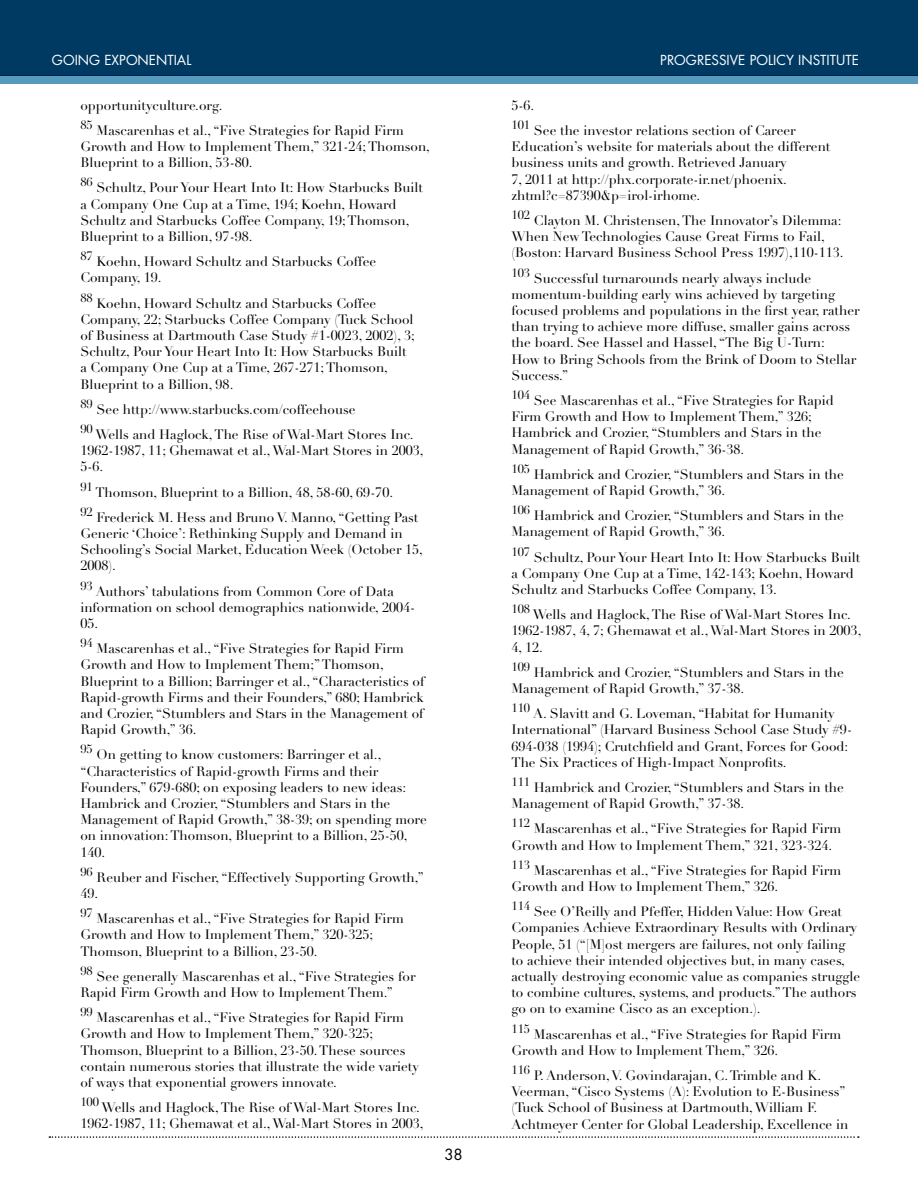
<style>
.page{position:relative;width:918px;height:1188px;background:#fff}
.page>*{position:absolute;margin:0;border:0;box-sizing:border-box;transform-origin:0 0}
.t1{font:15px "Futura";color:#000}
.t2{font:13.5px/16.2px "Didot LH";color:#000}
.t3{font:13.5px "Futura";color:#fff}
</style>
<div class="page">
<div style="left:0;top:0;width:918px;height:75px;background:#003a63"></div>
<div style="left:0;top:76px;width:918px;height:8px;background:#569bbe"></div>
<svg style="left:49px;top:1136px;width:810px;height:2px"></svg>
<p class="t3" style="left:52px;top:52px;width:139px">GOING EXPONENTIAL</p>
<p class="t3" style="left:660px;top:52px;width:198px">PROGRESSIVE POLICY INSTITUTE</p>
<p class="t2" style="left:80px;top:93px;width:325px;line-height:25.2px">opportunityculture.org.<br><sup>85</sup> Mascarenhas et al., “Five Strategies for Rapid Firm</p>
<p class="t2" style="left:80px;top:139px;width:351px">Growth and How to Implement Them,” 321-24; Thomson,<br>Blueprint to a Billion, 53-80.</p>
<p class="t2" style="left:80px;top:180px;width:344px"><sup>86</sup> Schultz, Pour Your Heart Into It: How Starbucks Built a Company One Cup at a Time, 194; Koehn, Howard Schultz and Starbucks Coffee Company, 19; Thomson, Blueprint to a Billion, 97-98.</p>
<p class="t2" style="left:80px;top:254px;width:297px"><sup>87</sup> Koehn, Howard Schultz and Starbucks Coffee<br>Company, 19.</p>
<p class="t2" style="left:80px;top:295px;width:336px"><sup>88</sup> Koehn, Howard Schultz and Starbucks Coffee Company, 22; Starbucks Coffee Company (Tuck School of Business at Dartmouth Case Study #1-0023, 2002), 3; Schultz, Pour Your Heart Into It: How Starbucks Built a Company One Cup at a Time, 267-271; Thomson, Blueprint to a Billion, 98.</p>
<p class="t2" style="left:80px;top:397px;width:335px;line-height:25.2px"><sup>89</sup> See http://www.starbucks.com/coffeehouse<br><sup>90</sup> Wells and Haglock, The Rise of Wal-Mart Stores Inc.</p>
<p class="t2" style="left:80px;top:443px;width:345px">1962-1987, 11; Ghemawat et al., Wal-Mart Stores in 2003,<br>5-6.</p>
<p class="t2" style="left:80px;top:480px;width:340px;line-height:25.2px"><sup>91</sup> Thomson, Blueprint to a Billion, 48, 58-60, 69-70.<br><sup>92</sup> Frederick M. Hess and Bruno V. Manno, “Getting Past</p>
<p class="t2" style="left:80px;top:526px;width:344px">Generic ‘Choice’: Rethinking Supply and Demand in<br>Schooling’s Social Market, Education Week (October 15,<br>2008).</p>
<p class="t2" style="left:80px;top:583px;width:336px"><sup>93</sup> Authors’ tabulations from Common Core of Data information on school demographics nationwide, 2004-<br>05.</p>
<p class="t2" style="left:80px;top:641px;width:346px"><sup>94</sup> Mascarenhas et al., “Five Strategies for Rapid Firm Growth and How to Implement Them;” Thomson, Blueprint to a Billion; Barringer et al., “Characteristics of Rapid-growth Firms and their Founders,” 680; Hambrick and Crozier, “Stumblers and Stars in the Management of Rapid Growth,” 36.</p>
<p class="t2" style="left:80px;top:747px;width:348px"><sup>95</sup> On getting to know customers: Barringer et al., “Characteristics of Rapid-growth Firms and their Founders,” 679-680; on exposing leaders to new ideas:<br>Hambrick and Crozier, “Stumblers and Stars in the Management of Rapid Growth,” 38-39; on spending more on innovation: Thomson, Blueprint to a Billion, 25-50, 140.</p>
<p class="t2" style="left:80px;top:869px;width:345px"><sup>96</sup> Reuber and Fischer, “Effectively Supporting Growth,”<br>49.</p>
<p class="t2" style="left:80px;top:911px;width:325px"><sup>97</sup> Mascarenhas et al., “Five Strategies for Rapid Firm<br>Growth and How to Implement Them,” 320-325;<br>Thomson, Blueprint to a Billion, 23-50.</p>
<p class="t2" style="left:80px;top:968px;width:337px"><sup>98</sup> See generally Mascarenhas et al., “Five Strategies for<br>Rapid Firm Growth and How to Implement Them.”</p>
<p class="t2" style="left:80px;top:1010px;width:340px"><sup>99</sup> Mascarenhas et al., “Five Strategies for Rapid Firm Growth and How to Implement Them,” 320-325; Thomson, Blueprint to a Billion, 23-50. These sources contain numerous stories that illustrate the wide variety of ways that exponential growers innovate.</p>
<p class="t2" style="left:80px;top:1100px;width:345px"><sup>100</sup> Wells and Haglock, The Rise of Wal-Mart Stores Inc.<br>1962-1987, 11; Ghemawat et al., Wal-Mart Stores in 2003,</p>
<p class="t2" style="left:511px;top:93px;width:286px;line-height:25.2px">5-6.<br><sup>101</sup> See the investor relations section of Career</p>
<p class="t2" style="left:511px;top:139px;width:320px">Education’s website for materials about the different business units and growth. Retrieved January<br>7, 2011 at http://phx.corporate-ir.net/phoenix. zhtml?c=87390&amp;p=irol-irhome.</p>
<p class="t2" style="left:511px;top:212px;width:334px"><sup>102</sup> Clayton M. Christensen, The Innovator’s Dilemma:<br>When New Technologies Cause Great Firms to Fail, (Boston: Harvard Business School Press 1997),110-113.</p>
<p class="t2" style="left:511px;top:270px;width:350px"><sup>103</sup> Successful turnarounds nearly always include momentum-building early wins achieved by targeting focused problems and populations in the first year, rather than trying to achieve more diffuse, smaller gains across the board. See Hassel and Hassel, “The Big U-Turn:<br>How to Bring Schools from the Brink of Doom to Stellar Success.”</p>
<p class="t2" style="left:511px;top:392px;width:324px"><sup>104</sup> See Mascarenhas et al., “Five Strategies for Rapid Firm Growth and How to Implement Them,” 326; Hambrick and Crozier, “Stumblers and Stars in the Management of Rapid Growth,” 36-38.</p>
<p class="t2" style="left:511px;top:466px;width:334px"><sup>105</sup> Hambrick and Crozier, “Stumblers and Stars in the<br>Management of Rapid Growth,” 36.</p>
<p class="t2" style="left:511px;top:508px;width:334px"><sup>106</sup> Hambrick and Crozier, “Stumblers and Stars in the<br>Management of Rapid Growth,” 36.</p>
<p class="t2" style="left:511px;top:549px;width:350px"><sup>107</sup> Schultz, Pour Your Heart Into It: How Starbucks Built a Company One Cup at a Time, 142-143; Koehn, Howard<br>Schultz and Starbucks Coffee Company, 13.</p>
<p class="t2" style="left:511px;top:607px;width:351px"><sup>108</sup> Wells and Haglock, The Rise of Wal-Mart Stores Inc.<br>1962-1987, 4, 7; Ghemawat et al., Wal-Mart Stores in 2003,<br>4, 12.</p>
<p class="t2" style="left:511px;top:664px;width:334px"><sup>109</sup> Hambrick and Crozier, “Stumblers and Stars in the<br>Management of Rapid Growth,” 37-38.</p>
<p class="t2" style="left:511px;top:706px;width:342px"><sup>110</sup> A. Slavitt and G. Loveman, “Habitat for Humanity International” (Harvard Business School Case Study #9- 694-038 (1994); Crutchfield and Grant, Forces for Good:<br>The Six Practices of High-Impact Nonprofits.</p>
<p class="t2" style="left:511px;top:779px;width:334px"><sup>111</sup> Hambrick and Crozier, “Stumblers and Stars in the<br>Management of Rapid Growth,” 37-38.</p>
<p class="t2" style="left:511px;top:821px;width:331px"><sup>112</sup> Mascarenhas et al., “Five Strategies for Rapid Firm<br>Growth and How to Implement Them,” 321, 323-324.</p>
<p class="t2" style="left:511px;top:862px;width:331px"><sup>113</sup> Mascarenhas et al., “Five Strategies for Rapid Firm<br>Growth and How to Implement Them,” 326.</p>
<p class="t2" style="left:511px;top:904px;width:350px"><sup>114</sup> See O’Reilly and Pfeffer, Hidden Value: How Great Companies Achieve Extraordinary Results with Ordinary People, 51 (“[M]ost mergers are failures, not only failing to achieve their intended objectives but, in many cases, actually destroying economic value as companies struggle to combine cultures, systems, and products.” The authors go on to examine Cisco as an exception.).</p>
<p class="t2" style="left:511px;top:1026px;width:331px"><sup>115</sup> Mascarenhas et al., “Five Strategies for Rapid Firm<br>Growth and How to Implement Them,” 326.</p>
<p class="t2" style="left:511px;top:1067px;width:338px"><sup>116</sup> P. Anderson, V. Govindarajan, C. Trimble and K.<br>Veerman, “Cisco Systems (A): Evolution to E-Business” (Tuck School of Business at Dartmouth, William F.<br>Achtmeyer Center for Global Leadership, Excellence in</p>
<p class="t1" style="left:444px;top:1145px;width:20px">38</p>
</div>
